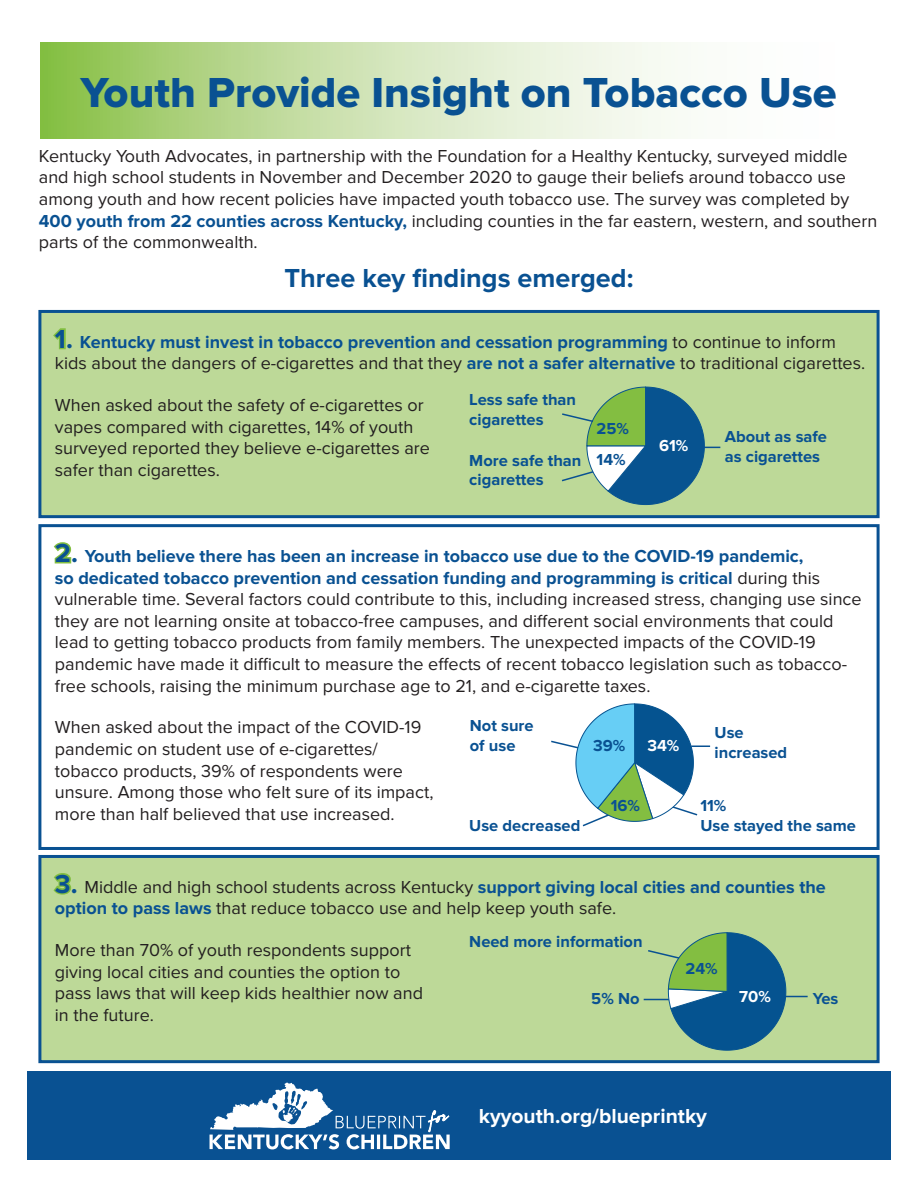
<style>
.page{position:relative;width:918px;height:1188px;background:#fff}
.page>*{position:absolute;margin:0;border:0;box-sizing:border-box;transform-origin:0 0}
.t1{font:43.5px "Proxima Nova Extrabld";color:#095192}
.t2{font:700 27px "Proxima Nova";color:#095192}
.t3{font:700 21px "Proxima Nova";color:#fff}
.t4{font:18px/21.6px "Proxima Nova";color:#231f20}
.t5{font:700 16.5px/19.8px "Proxima Nova";color:#095192}
.t6{font:700 16.5px "Proxima Nova";color:#fff}
.s1{font-weight:700;color:#095192}
.s2{font-weight:700;font-size:27px;color:#82be40}
.s3{font-weight:700;font-size:27px;color:#095192}
</style>
<div class="page">
<div style="left:28px;top:1072px;width:863px;height:88px;background:#095192"></div>
<svg style="left:210px;top:1083px;width:240px;height:66px"></svg>
<svg style="left:40px;top:42px;width:638px;height:97px;background:#c9e0ab"></svg>
<div style="left:40px;top:311px;width:838px;height:206px;background:#bdd998"></div>
<div style="left:38px;top:310px;width:842px;height:208px;border:3px solid #095192"></div>
<div style="left:40px;top:856px;width:838px;height:206px;background:#bdd998"></div>
<div style="left:38px;top:855px;width:842px;height:208px;border:3px solid #095192"></div>
<div style="left:38px;top:524px;width:842px;height:326px;border:3px solid #095192"></div>
<svg style="left:562px;top:386px;width:158px;height:119px"></svg>
<hr style="left:644px;top:999px;width:37px;height:1px;background:#095192">
<svg style="left:646px;top:932px;width:162px;height:119px"></svg>
<svg style="left:551px;top:703px;width:159px;height:124px"></svg>
<p class="t1" style="left:80px;top:67px;width:758px">Youth Provide Insight on Tobacco Use</p>
<p class="t4" style="left:39px;top:146px;width:840px">Kentucky Youth Advocates, in partnership with the Foundation for a Healthy Kentucky, surveyed middle and high school students in November and December 2020 to gauge their beliefs around tobacco use among youth and how recent policies have impacted youth tobacco use. The survey was completed by <span class="s1">400 youth from 22 counties across Kentucky,</span> including counties in the far eastern, western, and southern parts of the commonwealth.</p>
<p class="t2" style="left:285px;top:263px;width:350px">Three key findings emerged:</p>
<p class="t4" style="left:55px;top:332px;width:812px"><span class="s2">1</span><span class="s3">.</span> <span class="s1">Kentucky must invest in tobacco prevention and cessation programming</span> to continue to inform kids about the dangers of e-cigarettes and that they <span class="s1">are not a safer alternative</span> to traditional cigarettes.</p>
<p class="t4" style="left:55px;top:395px;width:377px">When asked about the safety of e-cigarettes or vapes compared with cigarettes, 14% of youth surveyed reported they believe e-cigarettes are safer than cigarettes.</p>
<p class="t5" style="left:469px;top:390px;width:108px">Less safe than cigarettes</p>
<p class="t5" style="left:469px;top:451px;width:114px">More safe than cigarettes</p>
<p class="t5" style="left:596px;top:420px;width:34px">25%</p>
<p class="t5" style="left:597px;top:451px;width:31px">14%</p>
<p class="t5" style="left:725px;top:427px;width:104px">About as safe as cigarettes</p>
<p class="t6" style="left:659px;top:436px;width:31px">61%</p>
<p class="t4" style="left:55px;top:546px;width:808px"><span class="s2">2</span><span class="s3">.</span> <span class="s1">Youth believe there has been an increase in tobacco use due to the COVID-19 pandemic,<br>so dedicated tobacco prevention and cessation funding and programming is critical</span> during this vulnerable time. Several factors could contribute to this, including increased stress, changing use since they are not learning onsite at tobacco-free campuses, and different social environments that could lead to getting tobacco products from family members. The unexpected impacts of the COVID-19 pandemic have made it difficult to measure the effects of recent tobacco legislation such as tobacco&shy;free schools, raising the minimum purchase age to 21, and e-cigarette taxes.</p>
<p class="t4" style="left:55px;top:717px;width:380px">When asked about the impact of the COVID-19 pandemic on student use of e-cigarettes/ tobacco products, 39% of respondents were unsure. Among those who felt sure of its impact, more than half believed that use increased.</p>
<p class="t5" style="left:470px;top:717px;width:65px">Not sure of use</p>
<p class="t5" style="left:715px;top:724px;width:74px">Use increased</p>
<p class="t5" style="left:593px;top:737px;width:34px">39%</p>
<p class="t6" style="left:647px;top:736px;width:34px">34%</p>
<p class="t5" style="left:700px;top:796px;width:28px">11%</p>
<p class="t5" style="left:700px;top:816px;width:157px">Use stayed the same</p>
<p class="t5" style="left:611px;top:797px;width:31px">16%</p>
<p class="t5" style="left:469px;top:816px;width:113px">Use decreased</p>
<p class="t4" style="left:55px;top:877px;width:772px"><span class="s2">3</span><span class="s3">.</span> Middle and high school students across Kentucky <span class="s1">support giving local cities and counties the option to pass laws</span> that reduce tobacco use and help keep youth safe.</p>
<p class="t4" style="left:55px;top:940px;width:370px">More than 70% of youth respondents support giving local cities and counties the option to pass laws that will keep kids healthier now and in the future.</p>
<p class="t5" style="left:469px;top:933px;width:175px">Need more information</p>
<p class="t5" style="left:686px;top:960px;width:34px">24%</p>
<p class="t6" style="left:739px;top:987px;width:33px">70%</p>
<p class="t5" style="left:591px;top:990px;width:50px">5% No</p>
<p class="t5" style="left:813px;top:990px;width:27px">Yes</p>
<p class="t3" style="left:479px;top:1104px;width:230px">kyyouth.org/blueprintky</p>
</div>
